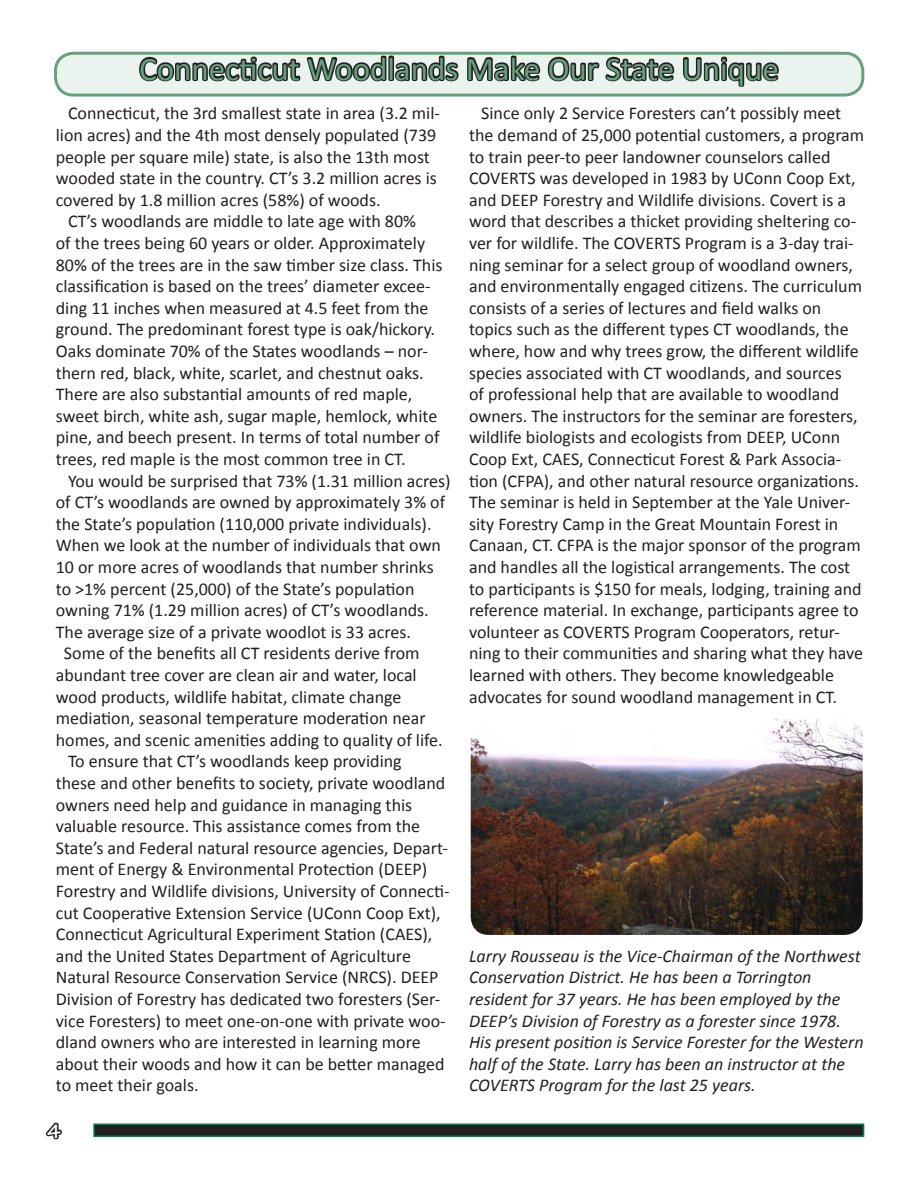
<style>
.page{position:relative;width:918px;height:1188px;background:#fff}
.page>*{position:absolute;margin:0;border:0;box-sizing:border-box;transform-origin:0 0}
.t1{font:33px "Calibri";color:#66a17d}
.t2{font:700 21px "Tekton Pro";color:#fff}
.t3{font:18px/21.6px "Calibri";color:#231f20}
.t4{font:italic 18px/21.6px "Calibri";color:#231f20}
</style>
<div class="page">
<svg style="left:46px;top:1122px;width:16px;height:18px"></svg>
<div style="left:94px;top:1124px;width:770px;height:12px;background:#231f20"></div>
<div style="left:93px;top:1124px;width:771px;height:13px;border:2px solid #008240"></div>
<div style="left:56px;top:53px;width:807px;height:42px;background:#eaf3ee;border-radius:18px"></div>
<svg style="left:137px;top:51px;width:644px;height:36px"></svg>
<div style="left:54px;top:52px;width:810px;height:45px;border:3px solid #66a17d;border-radius:18px"></div>
<img style="left:471px;top:719px;width:392px;height:216px">
<p class="t1" style="left:139px;top:48px;width:641px">Connecticut Woodlands Make Our State Unique</p>
<p class="t3" style="left:56px;top:103px;width:386px;text-indent:12px">Connecticut, the 3rd smallest state in area (3.2 mil&shy;lion acres) and the 4th most densely populated (739 people per square mile) state, is also the 13th most wooded state in the country. CT’s 3.2 million acres is covered by 1.8 million acres (58%) of woods.</p>
<p class="t3" style="left:56px;top:211px;width:388px;text-indent:12px">CT’s woodlands are middle to late age with 80%<br>of the trees being 60 years or older. Approximately 80% of the trees are in the saw timber size class. This classification is based on the trees’ diameter excee&shy;ding 11 inches when measured at 4.5 feet from the ground. The predominant forest type is oak/hickory.<br>Oaks dominate 70% of the States woodlands – nor&shy;thern red, black, white, scarlet, and chestnut oaks.<br>There are also substantial amounts of red maple, sweet birch, white ash, sugar maple, hemlock, white pine, and beech present. In terms of total number of trees, red maple is the most common tree in CT.</p>
<p class="t3" style="left:56px;top:470px;width:396px;text-indent:12px">You would be surprised that 73% (1.31 million acres) of CT’s woodlands are owned by approximately 3% of the State’s population (110,000 private individuals).<br>When we look at the number of individuals that own 10 or more acres of woodlands that number shrinks to &gt;1% percent (25,000) of the State’s population owning 71% (1.29 million acres) of CT’s woodlands.<br>The average size of a private woodlot is 33 acres.</p>
<p class="t3" style="left:56px;top:643px;width:388px;text-indent:8px">Some of the benefits all CT residents derive from abundant tree cover are clean air and water, local wood products, wildlife habitat, climate change mediation, seasonal temperature moderation near homes, and scenic amenities adding to quality of life.</p>
<p class="t3" style="left:56px;top:751px;width:395px;text-indent:12px">To ensure that CT’s woodlands keep providing<br>these and other benefits to society, private woodland owners need help and guidance in managing this valuable resource. This assistance comes from the State’s and Federal natural resource agencies, Depart&shy;ment of Energy &amp; Environmental Protection (DEEP)<br>Forestry and Wildlife divisions, University of Connecti&shy;cut Cooperative Extension Service (UConn Coop Ext), Connecticut Agricultural Experiment Station (CAES), and the United States Department of Agriculture Natural Resource Conservation Service (NRCS). DEEP Division of Forestry has dedicated two foresters (Ser&shy;vice Foresters) to meet one-on-one with private woo&shy;dland owners who are interested in learning more about their woods and how it can be better managed to meet their goals.</p>
<p class="t2" style="left:47px;top:1119px;width:15px">4</p>
<p class="t3" style="left:469px;top:103px;width:397px;text-indent:12px">Since only 2 Service Foresters can’t possibly meet the demand of 25,000 potential customers, a program to train peer-to peer landowner counselors called COVERTS was developed in 1983 by UConn Coop Ext, and DEEP Forestry and Wildlife divisions. Covert is a word that describes a thicket providing sheltering co&shy;ver for wildlife. The COVERTS Program is a 3-day trai&shy;ning seminar for a select group of woodland owners, and environmentally engaged citizens. The curriculum consists of a series of lectures and field walks on topics such as the different types CT woodlands, the where, how and why trees grow, the different wildlife species associated with CT woodlands, and sources<br>of professional help that are available to woodland owners. The instructors for the seminar are foresters, wildlife biologists and ecologists from DEEP, UConn Coop Ext, CAES, Connecticut Forest &amp; Park Associa&shy;tion (CFPA), and other natural resource organizations.<br>The seminar is held in September at the Yale Univer&shy;sity Forestry Camp in the Great Mountain Forest in Canaan, CT. CFPA is the major sponsor of the program and handles all the logistical arrangements. The cost to participants is $150 for meals, lodging, training and reference material. In exchange, participants agree to volunteer as COVERTS Program Cooperators, retur&shy;ning to their communities and sharing what they have learned with others. They become knowledgeable advocates for sound woodland management in CT.</p>
<p class="t4" style="left:469px;top:944px;width:396px">Larry Rousseau is the Vice-Chairman of the Northwest Conservation District. He has been a Torrington resident for 37 years. He has been employed by the DEEP’s Division of Forestry as a forester since 1978.<br>His present position is Service Forester for the Western half of the State. Larry has been an instructor at the COVERTS Program for the last 25 years.</p>
</div>
